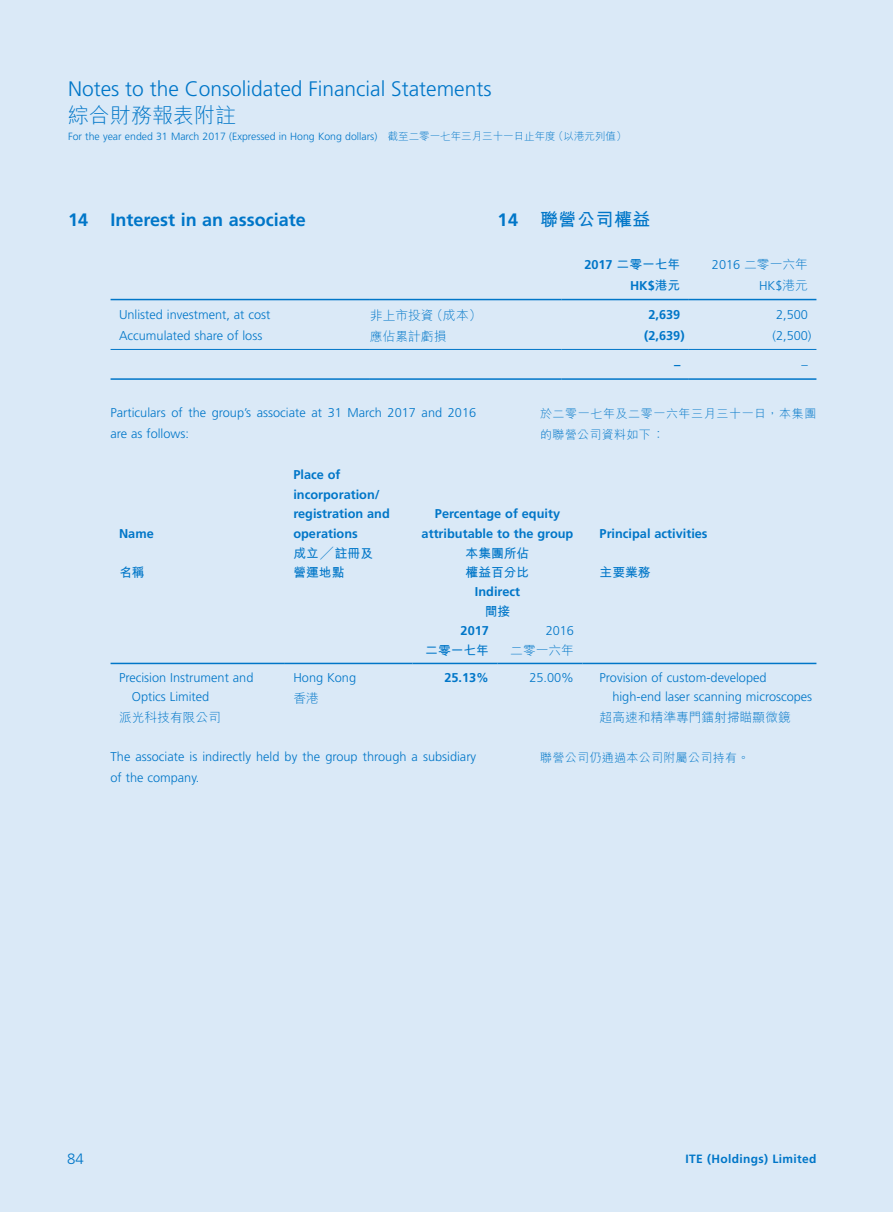
<style>
.page{position:relative;width:893px;height:1212px;background:#dae9f7}
.page>*{position:absolute;margin:0;border:0;box-sizing:border-box;transform-origin:0 0}
.t1{font:300 21px "Frutiger LT Std";color:#0076c8}
.t2{font:300 21px "M Hei HK";color:#0076c8}
.t3{font:700 18px "Frutiger LT Std";color:#0076c8}
.t4{font:700 18px "M Hei HK";letter-spacing:.03em;color:#0076c8}
.t5{font:300 15px "Frutiger LT Std";color:#0076c8}
.t6{font:300 12.75px/21px "Frutiger LT Std";color:#0076c8}
.t7{font:700 12.75px/19.5px "Frutiger LT Std";color:#0076c8}
.t8{font:300 12.75px "M Hei HK";color:#0076c8}
.t9{font:700 12.75px/19.5px "M Hei HK";color:#0076c8}
.t10{font:300 12px/21px "M Hei HK";letter-spacing:.05em;color:#0076c8}
.t11{font:700 12px "Frutiger LT Std";letter-spacing:.03em;color:#0076c8}
.t12{font:300 12px "M Hei HK";letter-spacing:.03em;color:#0076c8}
.t13{font:300 10.5px "Frutiger LT Std";color:#0076c8}
.s1{font-family:"M Hei HK"}
.s2{font-family:"Frutiger LT Std"}
</style>
<div class="page">
<hr style="left:111px;top:299px;width:259px;height:1px;background:#0076c8">
<hr style="left:370px;top:299px;width:191px;height:1px;background:#0076c8">
<hr style="left:561px;top:299px;width:128px;height:1px;background:#0076c8">
<hr style="left:689px;top:299px;width:127px;height:1px;background:#0076c8">
<hr style="left:111px;top:349px;width:259px;height:1px;background:#0076c8">
<hr style="left:370px;top:349px;width:191px;height:1px;background:#0076c8">
<hr style="left:561px;top:349px;width:128px;height:1px;background:#0076c8">
<hr style="left:689px;top:349px;width:127px;height:1px;background:#0076c8">
<hr style="left:111px;top:378px;width:259px;height:2px;background:#0076c8">
<hr style="left:370px;top:378px;width:191px;height:2px;background:#0076c8">
<hr style="left:561px;top:378px;width:128px;height:2px;background:#0076c8">
<hr style="left:689px;top:378px;width:127px;height:2px;background:#0076c8">
<hr style="left:111px;top:663px;width:174px;height:1px;background:#0076c8">
<hr style="left:285px;top:663px;width:127px;height:1px;background:#0076c8">
<hr style="left:412px;top:663px;width:85px;height:1px;background:#0076c8">
<hr style="left:497px;top:663px;width:86px;height:1px;background:#0076c8">
<hr style="left:583px;top:663px;width:233px;height:1px;background:#0076c8">
<h1 class="t1" style="left:68px;top:77px;width:425px">Notes to the Consolidated Financial Statements</h1>
<h1 class="t2" style="left:68px;top:101px;width:170px">綜合財務報表附註</h1>
<p class="t13" style="left:68px;top:130px;width:560px">For the year ended 31 March 2017 (Expressed in Hong Kong dollars) <span class="s1">截至二零一七年三月三十一日止年度（以港元列值）</span></p>
<h2 class="t3" style="left:68px;top:209px;width:22px">14</h2>
<h2 class="t3" style="left:111px;top:209px;width:197px">Interest in an associate</h2>
<h2 class="t4" style="left:497px;top:206px;width:155px"><span class="s2">14</span> 聯營公司權益</h2>
<p class="t9" style="left:584px;top:253px;width:98px"><span class="s2">2017</span> 二零一七年</p>
<p class="t8" style="left:712px;top:255px;width:98px"><span class="s2">2016</span> 二零一六年</p>
<p class="t7" style="left:630px;top:276px;width:52px">HK$<span class="s1">港元</span></p>
<p class="t6" style="left:759px;top:275px;width:50px">HK$<span class="s1">港元</span></p>
<p class="t6" style="left:119px;top:304px;width:153px">Unlisted investment, at cost</p>
<p class="t8" style="left:370px;top:306px;width:113px">非上市投資（成本）</p>
<p class="t7" style="left:648px;top:305px;width:33px">2,639</p>
<p class="t6" style="left:776px;top:304px;width:33px">2,500</p>
<p class="t6" style="left:119px;top:325px;width:145px">Accumulated share of loss</p>
<p class="t8" style="left:370px;top:327px;width:78px">應佔累計虧損</p>
<p class="t7" style="left:644px;top:326px;width:42px">(2,639)</p>
<p class="t6" style="left:772px;top:325px;width:40px">(2,500)</p>
<p class="t7" style="left:674px;top:354px;width:8px">–</p>
<p class="t6" style="left:802px;top:354px;width:8px">–</p>
<p class="t6" style="left:111px;top:403px;width:367px">Particulars of the group’s associate at 31 March 2017 and 2016 are as follows:</p>
<p class="t10" style="left:540px;top:403px;width:278px">於二零一七年及二零一六年三月三十一日，本集團的聯營公司資料如下︰</p>
<p class="t7" style="left:119px;top:523px;width:36px">Name</p>
<p class="t9" style="left:119px;top:562px;width:27px">名稱</p>
<p class="t7" style="left:293px;top:465px;width:98px">Place of incorporation/ registration and operations</p>
<p class="t7" style="left:422px;top:504px;width:153px;text-align:center">Percentage of equity attributable to the group</p>
<p class="t9" style="left:293px;top:542px;width:81px">成立╱註冊及營運地點</p>
<p class="t9" style="left:466px;top:542px;width:65px">本集團所佔權益百分比</p>
<p class="t7" style="left:475px;top:582px;width:47px">Indirect</p>
<p class="t9" style="left:485px;top:601px;width:27px">間接</p>
<p class="t7" style="left:461px;top:621px;width:30px">2017</p>
<p class="t6" style="left:546px;top:620px;width:30px">2016</p>
<p class="t9" style="left:425px;top:640px;width:65px">二零一七年</p>
<p class="t8" style="left:510px;top:641px;width:65px">二零一六年</p>
<p class="t7" style="left:600px;top:523px;width:110px">Principal activities</p>
<p class="t9" style="left:600px;top:562px;width:52px">主要業務</p>
<p class="t7" style="left:444px;top:667px;width:46px">25.13%</p>
<p class="t6" style="left:529px;top:667px;width:46px">25.00%</p>
<p class="t6" style="left:612px;top:667px;width:201px;line-height:19.5px;text-indent:-13px">Provision of custom-developed high-end laser scanning microscopes</p>
<p class="t8" style="left:600px;top:708px;width:193px">超高速和精準專門鐳射掃瞄顯微鏡</p>
<p class="t6" style="left:111px;top:746px;width:367px">The associate is indirectly held by the group through a subsidiary of the company.</p>
<p class="t6" style="left:132px;top:667px;width:123px;line-height:19.5px;text-indent:-13px">Precision Instrument and<br>Optics Limited</p>
<p class="t8" style="left:119px;top:708px;width:103px">派光科技有限公司</p>
<p class="t6" style="left:293px;top:667px;width:64px">Hong Kong</p>
<p class="t8" style="left:293px;top:689px;width:27px">香港</p>
<p class="t12" style="left:540px;top:749px;width:211px">聯營公司仍通過本公司附屬公司持有。</p>
<p class="t5" style="left:67px;top:1151px;width:18px">84</p>
<p class="t11" style="left:685px;top:1151px;width:133px">ITE (Holdings) Limited</p>
</div>
